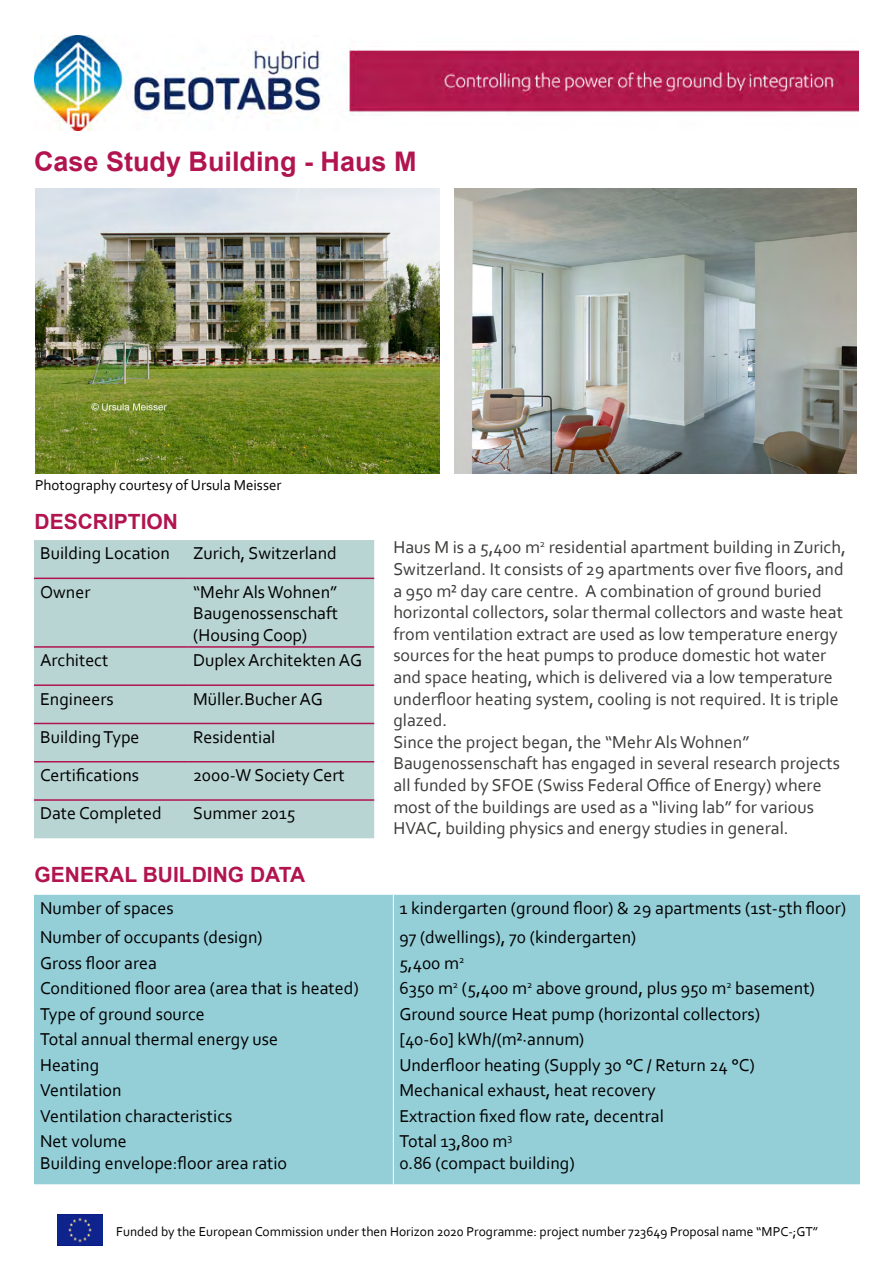
<style>
.page{position:relative;width:893px;height:1263px;background:#fff}
.page>*{position:absolute;margin:0;border:0;box-sizing:border-box;transform-origin:0 0}
.t1{font:700 27px "Arial";color:#b1144f}
.t2{font:700 21px "Arial";color:#b1144f}
.t3{font:18px/21.6px "Corbel";color:#000}
.t4{font:18px/21.6px "Corbel";color:#3c3c3b}
.t5{font:15px "Corbel";color:#000}
.t6{font:13.5px "Corbel";color:#000}
</style>
<div class="page">
<img style="left:34px;top:35px;width:825px;height:96px">
<img style="left:35px;top:188px;width:404px;height:285px">
<img style="left:454px;top:188px;width:402px;height:285px">
<div style="left:34px;top:540px;width:340px;height:298px;background:#b8d4d3"></div>
<hr style="left:34px;top:578px;width:153px;height:1px;background:#b1144f">
<hr style="left:187px;top:578px;width:187px;height:1px;background:#b1144f">
<hr style="left:34px;top:646px;width:153px;height:2px;background:#b1144f">
<hr style="left:187px;top:646px;width:187px;height:2px;background:#b1144f">
<hr style="left:34px;top:684px;width:153px;height:2px;background:#b1144f">
<hr style="left:187px;top:684px;width:187px;height:2px;background:#b1144f">
<hr style="left:34px;top:723px;width:153px;height:1px;background:#b1144f">
<hr style="left:187px;top:723px;width:187px;height:1px;background:#b1144f">
<hr style="left:34px;top:761px;width:153px;height:1px;background:#b1144f">
<hr style="left:187px;top:761px;width:187px;height:1px;background:#b1144f">
<hr style="left:34px;top:799px;width:153px;height:2px;background:#b1144f">
<hr style="left:187px;top:799px;width:187px;height:2px;background:#b1144f">
<div style="left:34px;top:895px;width:826px;height:289px;background:#94ced7"></div>
<svg style="left:393px;top:895px;width:1px;height:233px"></svg>
<hr style="left:393px;top:1128px;width:1px;height:56px;background:#fff">
<img style="left:58px;top:1214px;width:44px;height:32px">
<h1 class="t1" style="left:34px;top:143px;width:384px">Case Study Building - Haus M</h1>
<p class="t5" style="left:35px;top:475px;width:248px">Photography courtesy of Ursula Meisser</p>
<p class="t2" style="left:35px;top:507px;width:145px">DESCRIPTION</p>
<p class="t3" style="left:40px;top:542px;width:131px">Building Location</p>
<p class="t3" style="left:193px;top:542px;width:145px">Zurich, Switzerland</p>
<p class="t3" style="left:40px;top:580px;width:52px">Owner</p>
<p class="t3" style="left:193px;top:580px;width:146px;text-align:justify">“Mehr Als Wohnen” Baugenossenschaft (Housing Coop)</p>
<p class="t3" style="left:40px;top:649px;width:70px">Architect</p>
<p class="t3" style="left:193px;top:649px;width:170px">Duplex Architekten AG</p>
<p class="t3" style="left:40px;top:687px;width:75px">Engineers</p>
<p class="t3" style="left:193px;top:687px;width:131px">Müller.Bucher AG</p>
<p class="t3" style="left:40px;top:726px;width:101px">Building Type</p>
<p class="t3" style="left:193px;top:726px;width:84px">Residential</p>
<p class="t3" style="left:40px;top:764px;width:101px">Certifications</p>
<p class="t3" style="left:193px;top:764px;width:153px">2000-W Society Cert</p>
<p class="t3" style="left:40px;top:802px;width:123px">Date Completed</p>
<p class="t3" style="left:193px;top:802px;width:104px">Summer 2015</p>
<p class="t2" style="left:35px;top:860px;width:272px">GENERAL BUILDING DATA</p>
<p class="t4" style="left:393px;top:536px;width:454px">Haus M is a 5,400 m<sup>2</sup> residential apartment building in Zurich, Switzerland. It consists of 29 apartments over five floors, and a 950 m² day care centre. A combination of ground buried horizontal collectors, solar thermal collectors and waste heat from ventilation extract are used as low temperature energy sources for the heat pumps to produce domestic hot water and space heating, which is delivered via a low temperature underfloor heating system, cooling is not required. It is triple glazed.<br>Since the project began, the “Mehr Als Wohnen” Baugenossenschaft has engaged in several research projects all funded by SFOE (Swiss Federal Office of Energy) where most of the buildings are used as a “living lab” for various HVAC, building physics and energy studies in general.</p>
<p class="t3" style="left:40px;top:897px;width:135px">Number of spaces</p>
<p class="t3" style="left:399px;top:897px;width:448px">1 kindergarten (ground floor) &amp; 29 apartments (1st-5th floor)</p>
<p class="t3" style="left:40px;top:926px;width:224px">Number of occupants (design)</p>
<p class="t3" style="left:399px;top:926px;width:238px">97 (dwellings), 70 (kindergarten)</p>
<p class="t3" style="left:40px;top:951px;width:118px">Gross floor area</p>
<p class="t3" style="left:399px;top:951px;width:67px">5,400 m<sup>2</sup></p>
<p class="t3" style="left:40px;top:977px;width:320px">Conditioned floor area (area that is heated)</p>
<p class="t3" style="left:399px;top:977px;width:417px">6350 m<sup>2</sup> (5,400 m<sup>2</sup> above ground, plus 950 m<sup>2</sup> basement)</p>
<p class="t3" style="left:40px;top:1002px;width:166px">Type of ground source</p>
<p class="t3" style="left:399px;top:1002px;width:362px">Ground source Heat pump (horizontal collectors)</p>
<p class="t3" style="left:40px;top:1028px;width:240px">Total annual thermal energy use</p>
<p class="t3" style="left:399px;top:1028px;width:186px">[40-60] kWh/(m²·annum)</p>
<p class="t3" style="left:40px;top:1053px;width:61px">Heating</p>
<p class="t3" style="left:399px;top:1053px;width:357px">Underfloor heating (Supply 30 °C / Return 24 °C)</p>
<p class="t3" style="left:40px;top:1079px;width:83px">Ventilation</p>
<p class="t3" style="left:399px;top:1079px;width:258px">Mechanical exhaust, heat recovery</p>
<p class="t3" style="left:40px;top:1104px;width:194px">Ventilation characteristics</p>
<p class="t3" style="left:399px;top:1104px;width:266px">Extraction fixed flow rate, decentral</p>
<p class="t3" style="left:40px;top:1130px;width:249px">Net volume<br>Building envelope:floor area ratio</p>
<p class="t3" style="left:399px;top:1130px;width:177px">Total 13,800 m<sup>3<br></sup>0.86 (compact building)</p>
<p class="t6" style="left:116px;top:1223px;width:704px">Funded by the European Commission under then Horizon 2020 Programme: project number 723649 Proposal name “MPC-;GT”</p>
</div>
